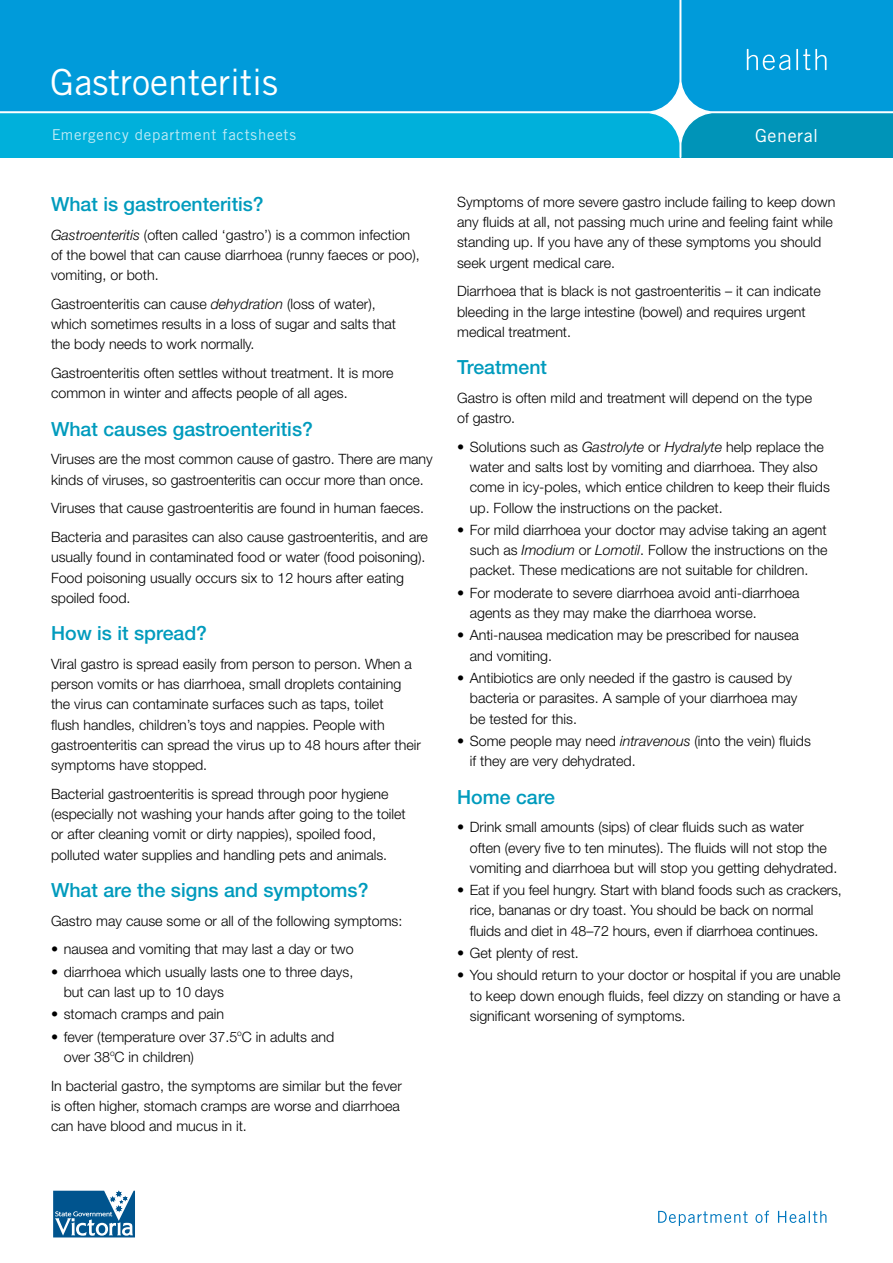
<style>
.page{position:relative;width:893px;height:1263px;background:#fff}
.page>*{position:absolute;margin:0;border:0;box-sizing:border-box;transform-origin:0 0}
.t1{font:36px "Trade Gothic LT";color:#fff}
.t2{font:500 19.5px "Helvetica Neue LT";color:#009bbd}
.t3{font:18px "Trade Gothic LT";letter-spacing:.03em;color:#fff}
.t4{font:15px "Trade Gothic LT";letter-spacing:.05em;color:#fff}
.t5{font:300 14.25px/20.2px "Helvetica Neue LT";color:#000}
.s1{font-style:italic}
</style>
<div class="page">
<svg style="left:658px;top:1211px;width:168px;height:15px"></svg>
<svg style="left:0;top:0;width:893px;height:158px;background:#05a1d8"></svg>
<hr style="left:796px;top:49px;width:2px;height:21px;background:#fff">
<svg style="left:747px;top:49px;width:43px;height:21px"></svg>
<svg style="left:803px;top:49px;width:23px;height:21px"></svg>
<svg style="left:53px;top:1191px;width:82px;height:46px"></svg>
<h1 class="t1" style="left:50px;top:60px;width:229px">Gastroenteritis</h1>
<p class="t4" style="left:51px;top:126px;width:246px">Emergency department factsheets</p>
<p class="t3" style="left:755px;top:124px;width:65px">General</p>
<h2 class="t2" style="left:51px;top:192px;width:214px">What is gastroenteritis?</h2>
<p class="t5" style="left:51px;top:224px;width:370px"><span class="s1">Gastroenteritis</span> (often called ‘gastro’) is a common infection of the bowel that can cause diarrhoea (runny faeces or poo), vomiting, or both.</p>
<p class="t5" style="left:51px;top:293px;width:346px">Gastroenteritis can cause <span class="s1">dehydration</span> (loss of water), which sometimes results in a loss of sugar and salts that the body needs to work normally.</p>
<p class="t5" style="left:51px;top:363px;width:344px">Gastroenteritis often settles without treatment. It is more common in winter and affects people of all ages.</p>
<h2 class="t2" style="left:51px;top:417px;width:263px">What causes gastroenteritis?</h2>
<p class="t5" style="left:51px;top:449px;width:383px">Viruses are the most common cause of gastro. There are many kinds of viruses, so gastroenteritis can occur more than once.</p>
<p class="t5" style="left:51px;top:494px;width:378px;line-height:28.8px">Viruses that cause gastroenteritis are found in human faeces.<br>Bacteria and parasites can also cause gastroenteritis, and are</p>
<p class="t5" style="left:51px;top:547px;width:376px">usually found in contaminated food or water (food poisoning).<br>Food poisoning usually occurs six to 12 hours after eating spoiled food.</p>
<h2 class="t2" style="left:51px;top:622px;width:158px">How is it spread?</h2>
<p class="t5" style="left:51px;top:653px;width:371px">Viral gastro is spread easily from person to person. When a person vomits or has diarrhoea, small droplets containing the virus can contaminate surfaces such as taps, toilet<br>flush handles, children’s toys and nappies. People with gastroenteritis can spread the virus up to 48 hours after their symptoms have stopped.</p>
<p class="t5" style="left:51px;top:783px;width:356px">Bacterial gastroenteritis is spread through poor hygiene (especially not washing your hands after going to the toilet or after cleaning vomit or dirty nappies), spoiled food, polluted water supplies and handling pets and animals.</p>
<h2 class="t2" style="left:51px;top:878px;width:319px">What are the signs and symptoms?</h2>
<p class="t5" style="left:51px;top:910px;width:353px">Gastro may cause some or all of the following symptoms:</p>
<p class="t5" style="left:51px;top:939px;width:304px">• nausea and vomiting that may last a day or two</p>
<p class="t5" style="left:64px;top:961px;width:291px;text-indent:-13px">• diarrhoea which usually lasts one to three days, but can last up to 10 days</p>
<p class="t5" style="left:51px;top:1004px;width:175px">• stomach cramps and pain</p>
<p class="t5" style="left:64px;top:1026px;width:272px;text-indent:-13px">• fever (temperature over 37.5<sup>o</sup>C in adults and over 38<sup>o</sup>C in children)</p>
<p class="t5" style="left:51px;top:1075px;width:352px">In bacterial gastro, the symptoms are similar but the fever is often higher, stomach cramps are worse and diarrhoea can have blood and mucus in it.</p>
<p class="t5" style="left:457px;top:191px;width:380px">Symptoms of more severe gastro include failing to keep down any fluids at all, not passing much urine and feeling faint while standing up. If you have any of these symptoms you should seek urgent medical care.</p>
<p class="t5" style="left:457px;top:281px;width:365px">Diarrhoea that is black is not gastroenteritis – it can indicate bleeding in the large intestine (bowel) and requires urgent medical treatment.</p>
<h2 class="t2" style="left:457px;top:355px;width:91px">Treatment</h2>
<p class="t5" style="left:457px;top:387px;width:356px">Gastro is often mild and treatment will depend on the type of gastro.</p>
<p class="t5" style="left:470px;top:436px;width:362px;text-indent:-13px">• Solutions such as <span class="s1">Gastrolyte</span> or <span class="s1">Hydralyte</span> help replace the water and salts lost by vomiting and diarrhoea. They also come in icy-poles, which entice children to keep their fluids up. Follow the instructions on the packet.</p>
<p class="t5" style="left:470px;top:519px;width:359px;text-align:justify;text-indent:-13px">• For mild diarrhoea your doctor may advise taking an agent such as <span class="s1">Imodium</span> or <span class="s1">Lomotil</span>. Follow the instructions on the packet. These medications are not suitable for children.</p>
<p class="t5" style="left:470px;top:582px;width:331px;text-indent:-13px">• For moderate to severe diarrhoea avoid anti-diarrhoea agents as they may make the diarrhoea worse.</p>
<p class="t5" style="left:470px;top:625px;width:330px;text-indent:-13px">• Anti-nausea medication may be prescribed for nausea and vomiting.</p>
<p class="t5" style="left:470px;top:668px;width:329px;text-indent:-13px">• Antibiotics are only needed if the gastro is caused by bacteria or parasites. A sample of your diarrhoea may be tested for this.</p>
<p class="t5" style="left:470px;top:730px;width:343px;text-indent:-13px">• Some people may need <span class="s1">intravenous</span> (into the vein) fluids if they are very dehydrated.</p>
<h2 class="t2" style="left:457px;top:785px;width:99px">Home care</h2>
<p class="t5" style="left:470px;top:817px;width:369px;text-indent:-13px">• Drink small amounts (sips) of clear fluids such as water often (every five to ten minutes). The fluids will not stop the vomiting and diarrhoea but will stop you getting dehydrated.</p>
<p class="t5" style="left:470px;top:880px;width:374px;text-indent:-13px">• Eat if you feel hungry. Start with bland foods such as crackers, rice, bananas or dry toast. You should be back on normal fluids and diet in 48–72 hours, even if diarrhoea continues.</p>
<p class="t5" style="left:457px;top:942px;width:123px">• Get plenty of rest.</p>
<p class="t5" style="left:470px;top:965px;width:372px;text-align:justify;text-indent:-13px">• You should return to your doctor or hospital if you are unable to keep down enough fluids, feel dizzy on standing or have a significant worsening of symptoms.</p>
</div>
